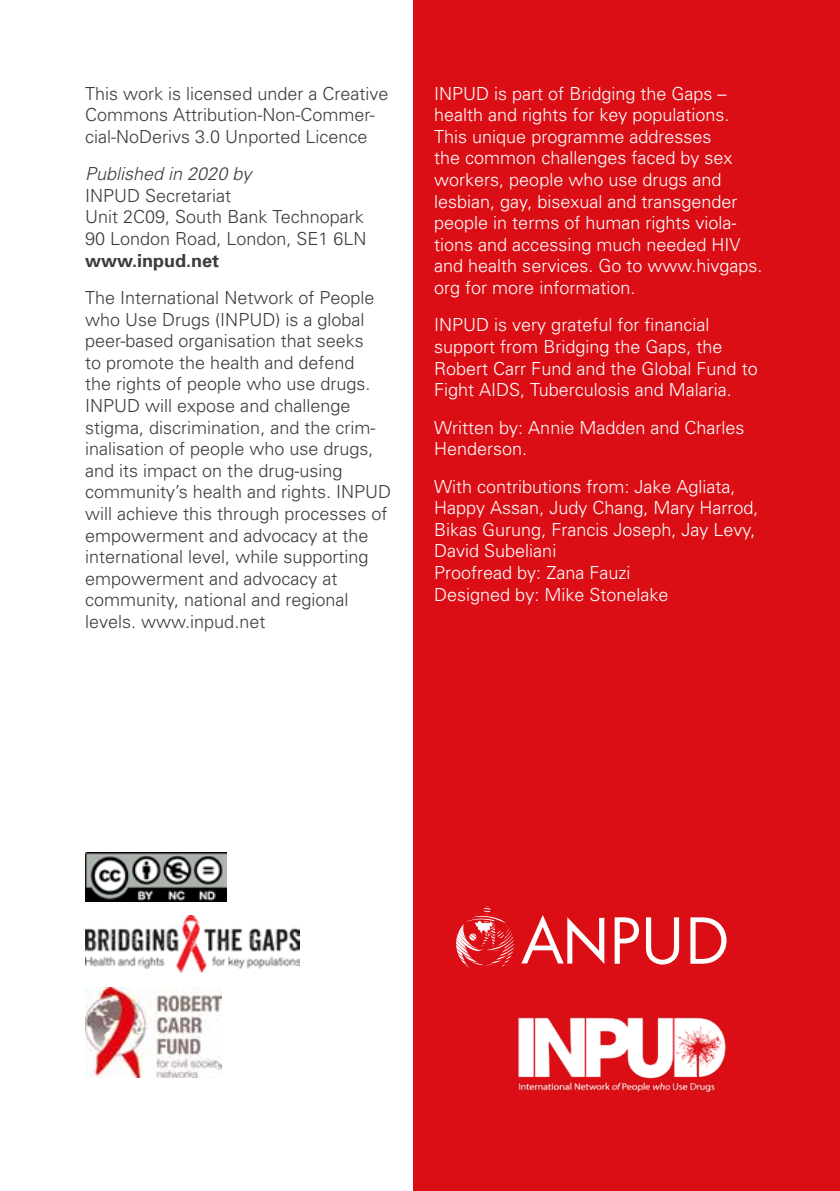
<style>
.page{position:relative;width:840px;height:1191px;background:#fff}
.page>*{position:absolute;margin:0;border:0;box-sizing:border-box;transform-origin:0 0}
.t1{font:300 18px/21.6px "Univers";color:#3c3c3b}
.t2{font:300 18px/21.6px "Univers";color:#fff}
.t3{font:italic 300 18px "Univers";color:#3c3c3b}
.t4{font:700 18px "Univers";color:#3c3c3b}
</style>
<div class="page">
<div style="left:413px;top:0;width:426px;height:1191px;background:#db0e15"></div>
<img style="left:85px;top:915px;width:215px;height:58px">
<img style="left:85px;top:987px;width:136px;height:90px">
<img style="left:85px;top:852px;width:141px;height:49px">
<img style="left:518px;top:1017px;width:208px;height:76px">
<svg style="left:521px;top:915px;width:83px;height:49px"></svg>
<svg style="left:614px;top:917px;width:24px;height:46px"></svg>
<svg style="left:646px;top:917px;width:32px;height:47px"></svg>
<svg style="left:690px;top:917px;width:36px;height:46px"></svg>
<svg style="left:456px;top:906px;width:57px;height:61px"></svg>
<p class="t1" style="left:85px;top:82px;width:305px">This work is licensed under a Creative<br>Commons Attribution-Non-Commer&shy;cial-NoDerivs 3.0 Unported Licence</p>
<p class="t3" style="left:85px;top:163px;width:168px">Published in 2020 by</p>
<p class="t1" style="left:85px;top:184px;width:283px">INPUD Secretariat<br>Unit 2C09, South Bank Technopark<br>90 London Road, London, SE1 6LN</p>
<p class="t4" style="left:85px;top:249px;width:136px">www.inpud.net</p>
<p class="t1" style="left:85px;top:286px;width:307px">The International Network of People who Use Drugs (INPUD) is a global peer-based organisation that seeks<br>to promote the health and defend<br>the rights of people who use drugs.<br>INPUD will expose and challenge stigma, discrimination, and the crim&shy;inalisation of people who use drugs, and its impact on the drug-using community’s health and rights. INPUD will achieve this through processes of empowerment and advocacy at the international level, while supporting empowerment and advocacy at community, national and regional levels. www.inpud.net</p>
<p class="t2" style="left:434px;top:82px;width:330px">INPUD is part of Bridging the Gaps – health and rights for key populations.<br>This unique programme addresses<br>the common challenges faced by sex workers, people who use drugs and lesbian, gay, bisexual and transgender people in terms of human rights viola&shy;tions and accessing much needed HIV and health services. Go to www.hivgaps. org for more information.</p>
<p class="t2" style="left:434px;top:314px;width:325px">INPUD is very grateful for financial support from Bridging the Gaps, the Robert Carr Fund and the Global Fund to Fight AIDS, Tuberculosis and Malaria.</p>
<p class="t2" style="left:434px;top:416px;width:312px">Written by: Annie Madden and Charles<br>Henderson.</p>
<p class="t2" style="left:434px;top:475px;width:326px">With contributions from: Jake Agliata,<br>Happy Assan, Judy Chang, Mary Harrod,<br>Bikas Gurung, Francis Joseph, Jay Levy,<br>David Subeliani<br>Proofread by: Zana Fauzi<br>Designed by: Mike Stonelake</p>
</div>
